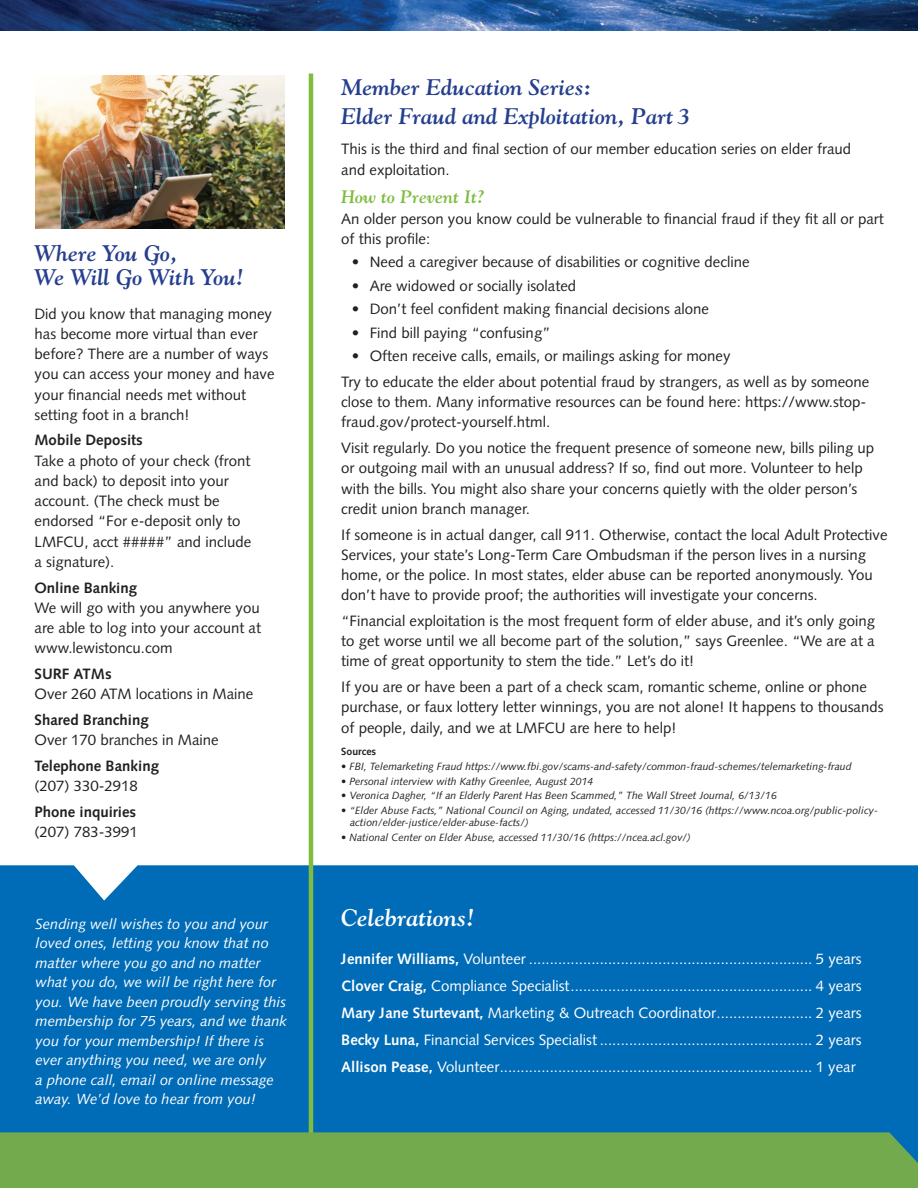
<style>
.page{position:relative;width:918px;height:1188px;background:#fff}
.page>*{position:absolute;margin:0;border:0;box-sizing:border-box;transform-origin:0 0}
.Copy{font:italic 700 24px "Goudy Std";color:#fff}
.Copy-2{font:italic 700 22.5px/24px "Goudy Std";color:#253f8e}
.Copy-3{font:italic 700 18px "Goudy Std";color:#7fbd41}
.BodyCopyNEW{font:15px/20.2px "Syntax LT Std";color:#231f20}
.t1{font:15px "Syntax LT Std";color:#fff}
.BodyCopyNEW-2{font:700 15px/20.2px "Syntax LT Std";color:#231f20}
.BodyCopyNEW-3{font:italic 14.7px/19.5px "Syntax LT Std";color:#fff}
.BodyCopyNEW-4{font:italic 10.5px/12px "Syntax LT Std";color:#231f20}
.BodyCopyNEW-5{font:700 10.5px "Syntax LT Std";color:#231f20}
.s1{font-weight:700}
.s2{font-weight:400}
</style>
<div class="page">
<div style="left:0;top:865px;width:918px;height:267px;background:#006bb6"></div>
<img style="left:0;top:0;width:918px;height:31px">
<hr style="left:309px;top:74px;width:4px;height:1096px;background:#7fbd41">
<div style="left:0;top:1132px;width:918px;height:56px;background:#73aa4e"></div>
<img style="left:36px;top:76px;width:248px;height:153px">
<p class="Copy-2" style="left:34px;top:241px;width:211px">Where You Go,<br>We Will Go With You!</p>
<p class="BodyCopyNEW" style="left:34px;top:303px;width:242px">Did you know that managing money has become more virtual than ever before? There are a number of ways you can access your money and have your financial needs met without setting foot in a branch!</p>
<p class="BodyCopyNEW" style="left:34px;top:430px;width:218px"><span class="s1">Mobile Deposits<br></span>Take a photo of your check (front and back) to deposit into your account. (The check must be endorsed “For e-deposit only to<br>LMFCU, acct #####” and include a signature).</p>
<p class="BodyCopyNEW" style="left:34px;top:577px;width:228px"><span class="s1">Online Banking<br></span>We will go with you anywhere you are able to log into your account at www.lewistoncu.com</p>
<p class="BodyCopyNEW" style="left:34px;top:664px;width:220px"><span class="s1">SURF ATMs<br></span>Over 260 ATM locations in Maine</p>
<p class="BodyCopyNEW" style="left:34px;top:710px;width:186px"><span class="s1">Shared Branching<br></span>Over 170 branches in Maine</p>
<p class="BodyCopyNEW-2" style="left:34px;top:756px;width:126px">Telephone Banking <span class="s2">(207) 330-2918</span></p>
<p class="BodyCopyNEW-2" style="left:34px;top:802px;width:105px">Phone inquiries <span class="s2">(207) 783-3991</span></p>
<p class="BodyCopyNEW-3" style="left:36px;top:914px;width:253px">Sending well wishes to you and your loved ones, letting you know that no matter where you go and no matter what you do, we will be right here for you. We have been proudly serving this membership for 75 years, and we thank you for your membership! If there is ever anything you need, we are only<br>a phone call, email or online message away. We’d love to hear from you!</p>
<p class="Copy-2" style="left:341px;top:74px;width:251px">Member Education Series:</p>
<p class="Copy-2" style="left:341px;top:104px;width:351px">Elder Fraud and Exploitation, Part 3</p>
<p class="BodyCopyNEW" style="left:341px;top:139px;width:511px;line-height:21px">This is the third and final section of our member education series on elder fraud and exploitation.</p>
<p class="Copy-3" style="left:341px;top:186px;width:144px">How to Prevent It?</p>
<p class="BodyCopyNEW" style="left:341px;top:208px;width:544px">An older person you know could be vulnerable to financial fraud if they fit all or part of this profile:</p>
<p class="BodyCopyNEW" style="left:352px;top:252px;width:399px">• Need a caregiver because of disabilities or cognitive decline</p>
<p class="BodyCopyNEW" style="left:352px;top:276px;width:226px">• Are widowed or socially isolated</p>
<p class="BodyCopyNEW" style="left:352px;top:299px;width:359px">• Don’t feel confident making financial decisions alone</p>
<p class="BodyCopyNEW" style="left:352px;top:323px;width:200px">• Find bill paying “confusing”</p>
<p class="BodyCopyNEW" style="left:352px;top:346px;width:380px">• Often receive calls, emails, or mailings asking for money</p>
<p class="BodyCopyNEW" style="left:341px;top:372px;width:530px">Try to educate the elder about potential fraud by strangers, as well as by someone close to them. Many informative resources can be found here: https://www.stop&shy;fraud.gov/protect-yourself.html.</p>
<p class="BodyCopyNEW" style="left:341px;top:438px;width:535px">Visit regularly. Do you notice the frequent presence of someone new, bills piling up or outgoing mail with an unusual address? If so, find out more. Volunteer to help with the bills. You might also share your concerns quietly with the older person’s credit union branch manager.</p>
<p class="BodyCopyNEW" style="left:341px;top:524px;width:548px">If someone is in actual danger, call 911. Otherwise, contact the local Adult Protective Services, your state’s Long-Term Care Ombudsman if the person lives in a nursing home, or the police. In most states, elder abuse can be reported anonymously. You don’t have to provide proof; the authorities will investigate your concerns.</p>
<p class="BodyCopyNEW" style="left:341px;top:611px;width:535px;text-align:justify">“Financial exploitation is the most frequent form of elder abuse, and it’s only going to get worse until we all become part of the solution,” says Greenlee. “We are at a time of great opportunity to stem the tide.” Let’s do it!</p>
<p class="BodyCopyNEW" style="left:341px;top:677px;width:544px">If you are or have been a part of a check scam, romantic scheme, online or phone purchase, or faux lottery letter winnings, you are not alone! It happens to thousands of people, daily, and we at LMFCU are here to help!</p>
<p class="BodyCopyNEW-5" style="left:341px;top:746px;width:36px">Sources</p>
<p class="BodyCopyNEW-4" style="left:341px;top:760px;width:512px">• FBI, Telemarketing Fraud https://www.fbi.gov/scams-and-safety/common-fraud-schemes/telemarketing-fraud</p>
<p class="BodyCopyNEW-4" style="left:341px;top:775px;width:254px">• Personal interview with Kathy Greenlee, August 2014</p>
<p class="BodyCopyNEW-4" style="left:341px;top:790px;width:437px">• Veronica Dagher, “If an Elderly Parent Has Been Scammed,” The Wall Street Journal, 6/13/16</p>
<p class="BodyCopyNEW-4" style="left:350px;top:805px;width:530px;text-indent:-9px">• “Elder Abuse Facts,” National Council on Aging, undated, accessed 11/30/16 (https://www.ncoa.org/public-policy&shy;action/elder-justice/elder-abuse-facts/)</p>
<p class="BodyCopyNEW-4" style="left:341px;top:831px;width:351px">• National Center on Elder Abuse, accessed 11/30/16 (https://ncea.acl.gov/)</p>
<p class="Copy" style="left:341px;top:903px;width:135px">Celebrations!</p>
<p class="t1" style="left:341px;top:950px;width:522px"><span class="s1">Jennifer Williams,</span> Volunteer .................................................................... 5 years</p>
<p class="t1" style="left:341px;top:977px;width:522px"><span class="s1">Clover Craig,</span> Compliance Specialist.......................................................... 4 years</p>
<p class="t1" style="left:341px;top:1004px;width:522px"><span class="s1">Mary Jane Sturtevant,</span> Marketing &amp; Outreach Coordinator....................... 2 years</p>
<p class="t1" style="left:341px;top:1031px;width:522px"><span class="s1">Becky Luna,</span> Financial Services Specialist ................................................... 2 years</p>
<p class="t1" style="left:341px;top:1058px;width:516px"><span class="s1">Allison Pease,</span> Volunteer........................................................................... 1 year</p>
</div>
